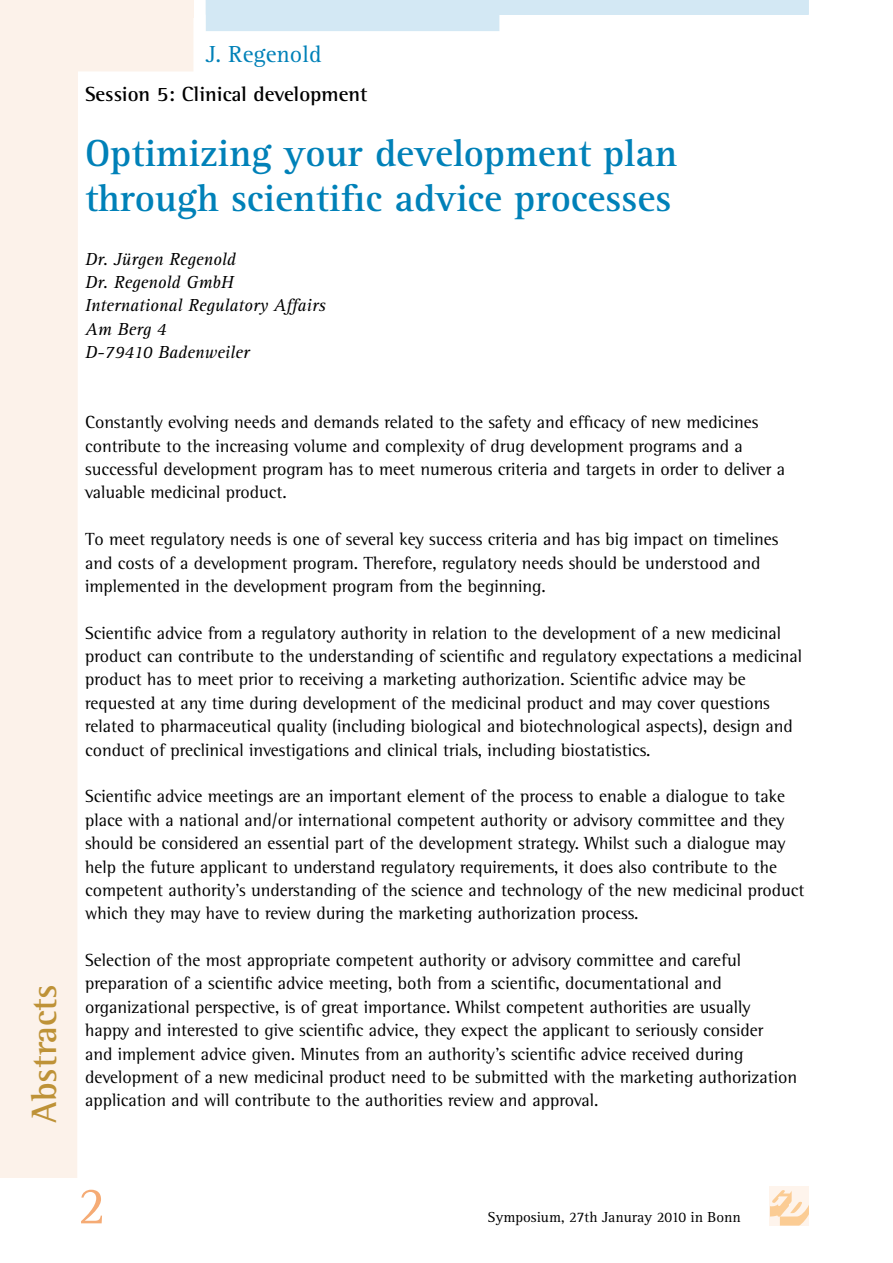
<style>
.page{position:relative;width:893px;height:1263px;background:#fff}
.page>*{position:absolute;margin:0;border:0;box-sizing:border-box;transform-origin:0 0}
.t1{font:54px "Agfa Rotis Serif";color:#f5ab75}
.t2{font:700 39px/45px "Agfa Rotis Serif";color:#0081b8}
.t3{font:700 36px "Agfa Rotis Semi Serif";color:#be9237}
.t4{font:24px "Agfa Rotis Serif";color:#0081b8}
.t5{font:700 21px "Agfa Rotis Semi Serif";color:#000}
.t6{font:18px/23.4px "Agfa Rotis Semi Serif";color:#000}
.t7{font:italic 18px/23.4px "Agfa Rotis Serif";color:#000}
.t8{font:15px "Agfa Rotis Serif";color:#000}
</style>
<div class="page">
<div style="left:770px;top:1186px;width:39px;height:39px;background:#fef4ec"></div>
<svg style="left:770px;top:1190px;width:39px;height:35px"></svg>
<svg style="left:0;top:0;width:194px;height:1178px"></svg>
<div style="left:0;top:0;width:193px;height:17px;background:#fcf2ea"></div>
<svg style="left:206px;top:0;width:603px;height:31px"></svg>
<h3 class="t3" style="left:23px;top:1123px;width:140px;rotate:-90deg">Abstracts</h3>
<h3 class="t4" style="left:205px;top:41px;width:118px">J. Regenold</h3>
<p class="t5" style="left:85px;top:81px;width:284px">Session 5: Clinical development</p>
<h2 class="t2" style="left:85px;top:131px;width:594px">Optimizing your development plan through scientific advice processes</h2>
<p class="t7" style="left:85px;top:247px;width:242px">Dr. Jürgen Regenold<br>Dr. Regenold GmbH<br>International Regulatory Affairs<br>Am Berg 4<br>D-79410 Badenweiler</p>
<p class="t6" style="left:85px;top:410px;width:702px">Constantly evolving needs and demands related to the safety and efficacy of new medicines contribute to the increasing volume and complexity of drug development programs and a successful development program has to meet numerous criteria and targets in order to deliver a valuable medicinal product.</p>
<p class="t6" style="left:85px;top:527px;width:695px">To meet regulatory needs is one of several key success criteria and has big impact on timelines and costs of a development program. Therefore, regulatory needs should be understood and implemented in the development program from the beginning.</p>
<p class="t6" style="left:85px;top:621px;width:719px">Scientific advice from a regulatory authority in relation to the development of a new medicinal product can contribute to the understanding of scientific and regulatory expectations a medicinal product has to meet prior to receiving a marketing authorization. Scientific advice may be requested at any time during development of the medicinal product and may cover questions related to pharmaceutical quality (including biological and biotechnological aspects), design and conduct of preclinical investigations and clinical trials, including biostatistics.</p>
<p class="t6" style="left:85px;top:784px;width:721px">Scientific advice meetings are an important element of the process to enable a dialogue to take place with a national and/or international competent authority or advisory committee and they should be considered an essential part of the development strategy. Whilst such a dialogue may help the future applicant to understand regulatory requirements, it does also contribute to the competent authority’s understanding of the science and technology of the new medicinal product which they may have to review during the marketing authorization process.</p>
<p class="t6" style="left:85px;top:948px;width:714px">Selection of the most appropriate competent authority or advisory committee and careful preparation of a scientific advice meeting, both from a scientific, documentational and organizational perspective, is of great importance. Whilst competent authorities are usually happy and interested to give scientific advice, they expect the applicant to seriously consider<br>and implement advice given. Minutes from an authority’s scientific advice received during development of a new medicinal product need to be submitted with the marketing authorization application and will contribute to the authorities review and approval.</p>
<h1 class="t1" style="left:78px;top:1175px;width:30px">2</h1>
<p class="t8" style="left:488px;top:1208px;width:255px">Symposium, 27th Januray 2010 in Bonn</p>
</div>
